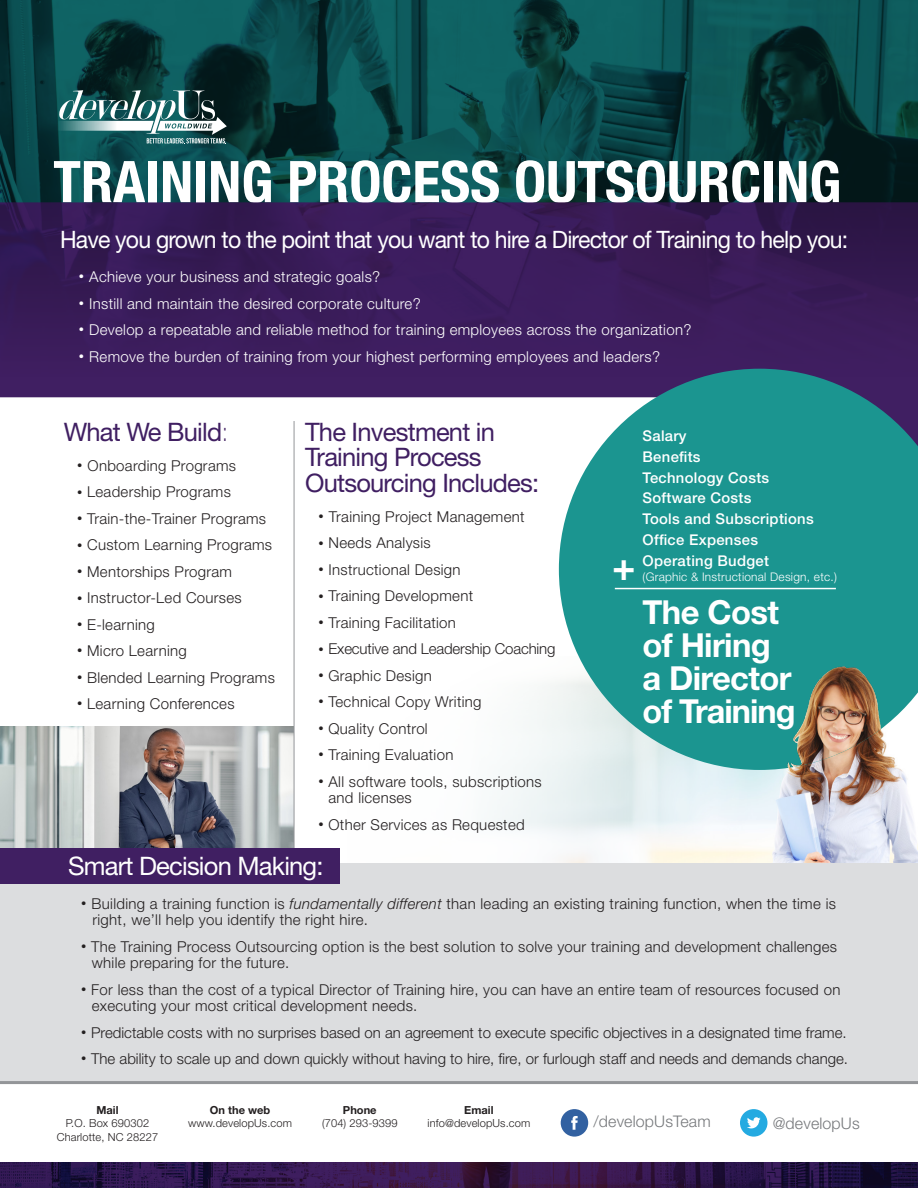
<style>
.page{position:relative;width:918px;height:1188px;background:#fff}
.page>*{position:absolute;margin:0;border:0;box-sizing:border-box;transform-origin:0 0}
.t1{font:700 condensed 57.75px "Helvetica Neue";color:#fff}
.body_copy{font:700 39px "Helvetica Neue";color:#fff}
.body_copy-2{font:700 33.15px/33.2px "Helvetica Neue";letter-spacing:-.02em;color:#fff}
.body_copy-3{font:25.5px/25.5px "Helvetica Neue";letter-spacing:-.03em;color:#401f62}
.body_copy-4{font:25.5px "Helvetica Neue";letter-spacing:-.03em;color:#fff}
.body_copy-5{font:24px "Helvetica Neue";letter-spacing:-.035em;color:#fff;scale:.96 1}
.t2{font:300 16.05px "Helvetica Neue";letter-spacing:.01em;color:#76787b}
.body_copy-6{font:300 15px/16.5px "Helvetica Neue";letter-spacing:.02em;color:#231f20}
.body_copy-7{font:300 15px "Helvetica Neue";letter-spacing:.02em;color:#fff}
.body_copy-8{font:300 15px "Helvetica Neue";color:#231f20}
.body_copy-9{font:300 15px "Helvetica Neue";letter-spacing:-.01em;color:#231f20}
.body_copy-10{font:500 14.85px/20.7px "Helvetica Neue";letter-spacing:.02em;color:#fff}
.body_copy-11{font:300 11.85px "Helvetica Neue";letter-spacing:.02em;color:#fff}
.t3{font:300 11.1px/12.8px "Helvetica Neue";letter-spacing:.01em;color:#231f20;text-align:center}
.s1{font-size:10.5px}
.s2{font-weight:100}
.s3{font-style:italic}
.s4{font-weight:700}
</style>
<div class="page">
<img style="left:340px;top:683px;width:578px;height:181px">
<img style="left:0;top:727px;width:294px;height:127px">
<div style="left:0;top:864px;width:918px;height:218px;background:#dcdddf"></div>
<img style="left:0;top:0;width:918px;height:202px">
<img style="left:0;top:1162px;width:918px;height:26px">
<svg style="left:0;top:202px;width:918px;height:341px;fill:#3e1e60"></svg>
<svg style="left:561px;top:1109px;width:27px;height:28px"></svg>
<svg style="left:740px;top:1109px;width:27px;height:28px"></svg>
<hr style="left:0;top:1081px;width:918px;height:3px;background:#939598">
<hr style="left:294px;top:421px;width:1px;height:460px;background:#939598">
<svg style="left:559px;top:369px;width:359px;height:288px;background:#2a9292"></svg>
<img style="left:559px;top:657px;width:359px;height:113px">
<hr style="left:615px;top:588px;width:221px;height:1px;background:#fff">
<svg style="left:55px;top:90px;width:172px;height:54px"></svg>
<div style="left:1px;top:848px;width:339px;height:36px;background:#401f62"></div>
<p class="t1" style="left:53px;top:147px;width:790px">TRAINING PROCESS OUTSOURCING</p>
<p class="body_copy-5" style="left:60px;top:225px;width:823px">Have you grown to the point that you want to hire a Director of Training to help you:</p>
<p class="body_copy-7" style="left:79px;top:268px;width:303px"><span class="s1">•</span> Achieve your business and strategic goals?</p>
<p class="body_copy-7" style="left:79px;top:294px;width:343px"><span class="s1">•</span> Instill and maintain the desired corporate culture?</p>
<p class="body_copy-7" style="left:79px;top:321px;width:614px"><span class="s1">•</span> Develop a repeatable and reliable method for training employees across the organization?</p>
<p class="body_copy-7" style="left:79px;top:347px;width:583px"><span class="s1">•</span> Remove the burden of training from your highest performing employees and leaders?</p>
<p class="body_copy-3" style="left:64px;top:419px;width:166px">What We Build<span class="s2">:</span></p>
<p class="body_copy-6" style="left:77px;top:457px;width:160px"><span class="s1">•</span> Onboarding Programs</p>
<p class="body_copy-6" style="left:77px;top:484px;width:155px"><span class="s1">•</span> Leadership Programs</p>
<p class="body_copy-6" style="left:77px;top:510px;width:190px"><span class="s1">•</span> Train-the-Trainer Programs</p>
<p class="body_copy-6" style="left:77px;top:537px;width:196px"><span class="s1">•</span> Custom Learning Programs</p>
<p class="body_copy-6" style="left:77px;top:563px;width:156px"><span class="s1">•</span> Mentorships Program</p>
<p class="body_copy-6" style="left:77px;top:589px;width:166px"><span class="s1">•</span> Instructor-Led Courses</p>
<p class="body_copy-6" style="left:77px;top:616px;width:79px"><span class="s1">•</span> E-learning</p>
<p class="body_copy-6" style="left:77px;top:642px;width:111px"><span class="s1">•</span> Micro Learning</p>
<p class="body_copy-6" style="left:77px;top:669px;width:199px"><span class="s1">•</span> Blended Learning Programs</p>
<p class="body_copy-6" style="left:77px;top:695px;width:159px"><span class="s1">•</span> Learning Conferences</p>
<p class="body_copy-3" style="left:305px;top:419px;width:236px">The Investment in<br>Training Process<br>Outsourcing Includes:</p>
<p class="body_copy-6" style="left:319px;top:508px;width:208px"><span class="s1">•</span> Training Project Management</p>
<p class="body_copy-6" style="left:319px;top:535px;width:114px"><span class="s1">•</span> Needs Analysis</p>
<p class="body_copy-6" style="left:319px;top:561px;width:144px"><span class="s1">•</span> Instructional Design</p>
<p class="body_copy-6" style="left:319px;top:588px;width:156px"><span class="s1">•</span> Training Development</p>
<p class="body_copy-6" style="left:319px;top:614px;width:139px"><span class="s1">•</span> Training Facilitation</p>
<p class="body_copy-9" style="left:319px;top:640px;width:238px"><span class="s1">•</span> Executive and Leadership Coaching</p>
<p class="body_copy-6" style="left:319px;top:667px;width:115px"><span class="s1">•</span> Graphic Design</p>
<p class="body_copy-6" style="left:319px;top:693px;width:164px"><span class="s1">•</span> Technical Copy Writing</p>
<p class="body_copy-6" style="left:319px;top:720px;width:111px"><span class="s1">•</span> Quality Control</p>
<p class="body_copy-6" style="left:319px;top:746px;width:136px"><span class="s1">•</span> Training Evaluation</p>
<p class="body_copy-6" style="left:329px;top:773px;width:215px;text-indent:-10px"><span class="s1">•</span> All software tools, subscriptions and licenses</p>
<p class="body_copy-6" style="left:319px;top:816px;width:208px"><span class="s1">•</span> Other Services as Requested</p>
<p class="body_copy" style="left:612px;top:542px;width:25px">+</p>
<p class="body_copy-10" style="left:643px;top:425px;width:173px">Salary<br>Benefits<br>Technology Costs<br>Software Costs<br>Tools and Subscriptions<br>Office Expenses<br>Operating Budget</p>
<p class="body_copy-11" style="left:643px;top:569px;width:196px">(Graphic &amp; Instructional Design, etc.)</p>
<p class="body_copy-2" style="left:643px;top:594px;width:155px">The Cost of Hiring a Director of Training</p>
<p class="body_copy-4" style="left:68px;top:850px;width:257px">Smart Decision Making:</p>
<p class="body_copy-6" style="left:93px;top:895px;width:745px;text-indent:-11px"><span class="s1">•</span> Building a training function is <span class="s3">fundamentally different</span> than leading an existing training function, when the time is right, we’ll help you identify the right hire.</p>
<p class="body_copy-6" style="left:92px;top:938px;width:747px;text-indent:-11px"><span class="s1">•</span> The Training Process Outsourcing option is the best solution to solve your training and development challenges while preparing for the future.</p>
<p class="body_copy-6" style="left:92px;top:981px;width:750px;text-indent:-11px"><span class="s1">•</span> For less than the cost of a typical Director of Training hire, you can have an entire team of resources focused on executing your most critical development needs.</p>
<p class="body_copy-8" style="left:81px;top:1023px;width:767px"><span class="s1">•</span> Predictable costs with no surprises based on an agreement to execute specific objectives in a designated time frame.</p>
<p class="body_copy-8" style="left:81px;top:1050px;width:768px"><span class="s1">•</span> The ability to scale up and down quickly without having to hire, fire, or furlough staff and needs and demands change.</p>
<p class="t3" style="left:66px;top:1104px;width:85px"><span class="s4">Mail<br></span>P.O. Box 690302</p>
<p class="t3" style="left:57px;top:1131px;width:103px">Charlotte, NC 28227</p>
<p class="t3" style="left:188px;top:1104px;width:105px"><span class="s4">On the web </span>www.developUs.com</p>
<p class="t3" style="left:322px;top:1104px;width:77px"><span class="s4">Phone<br></span>(704) 293-9399</p>
<p class="t3" style="left:428px;top:1104px;width:104px"><span class="s4">Email </span>info@developUs.com</p>
<p class="t2" style="left:593px;top:1112px;width:119px">/developUsTeam</p>
<p class="t2" style="left:773px;top:1113px;width:89px">@developUs</p>
</div>
